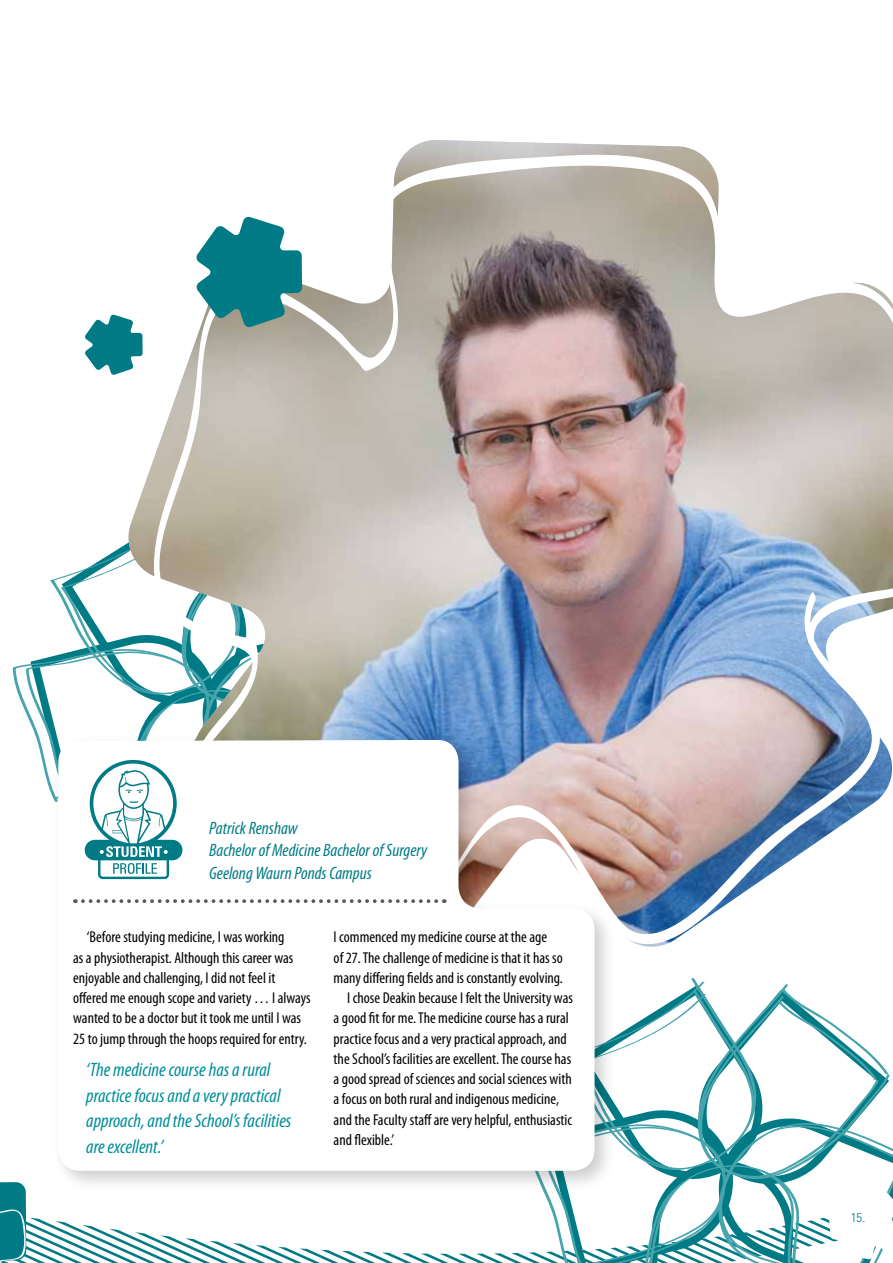
<style>
.page{position:relative;width:893px;height:1263px;background:#fff}
.page>*{position:absolute;margin:0;border:0;box-sizing:border-box;transform-origin:0 0}
.t1{font:italic condensed 19.5px/25.5px "Myriad Pro";color:#008e98}
.t2{font:italic condensed 18px/22.5px "Myriad Pro";color:#007b85}
.t3{font:condensed 15.75px/20.2px "Myriad Pro";color:#000}
.t4{font:12.75px "Zurich Light Condensed BT";color:#007b85}
</style>
<div class="page">
<svg style="left:27px;top:1217px;width:502px;height:46px"></svg>
<svg style="left:85px;top:314px;width:38px;height:61px"></svg>
<svg style="left:0;top:1182px;width:27px;height:81px;background:#1f8b93"></svg>
<svg style="left:529px;top:978px;width:364px;height:285px"></svg>
<img style="left:123px;top:140px;width:573px;height:362px">
<img style="left:149px;top:151px;width:744px;height:796px">
<div style="left:52px;top:733px;width:564px;height:460px;background:#000;opacity:.2"></div>
<svg style="left:58px;top:740px;width:536px;height:431px"></svg>
<svg style="left:75px;top:899px;width:361px;height:4px"></svg>
<svg style="left:13px;top:502px;width:391px;height:377px"></svg>
<svg style="left:196px;top:216px;width:106px;height:112px"></svg>
<p class="t2" style="left:209px;top:816px;width:220px">Patrick Renshaw<br>Bachelor of Medicine Bachelor of Surgery<br>Geelong Waurn Ponds Campus</p>
<p class="t3" style="left:73px;top:927px;width:239px;text-indent:13px">‘Before studying medicine, I was working<br>as a physiotherapist. Although this career was enjoyable and challenging, I did not feel it offered me enough scope and variety … I always wanted to be a doctor but it took me until I was 25 to jump through the hoops required for entry.</p>
<p class="t3" style="left:334px;top:927px;width:215px">I commenced my medicine course at the age</p>
<p class="t3" style="left:334px;top:947px;width:231px">of 27. The challenge of medicine is that it has so</p>
<p class="t3" style="left:334px;top:967px;width:231px">many differing fields and is constantly evolving.</p>
<p class="t3" style="left:347px;top:987px;width:227px">I chose Deakin because I felt the University was</p>
<p class="t3" style="left:334px;top:1008px;width:237px">a good fit for me. The medicine course has a rural</p>
<p class="t3" style="left:334px;top:1028px;width:235px">practice focus and a very practical approach, and</p>
<p class="t3" style="left:334px;top:1048px;width:239px">the School’s facilities are excellent. The course has</p>
<p class="t3" style="left:334px;top:1068px;width:240px">a good spread of sciences and social sciences with</p>
<p class="t3" style="left:334px;top:1089px;width:227px">a focus on both rural and indigenous medicine,</p>
<p class="t3" style="left:334px;top:1109px;width:240px">and the Faculty staff are very helpful, enthusiastic</p>
<p class="t3" style="left:334px;top:1129px;width:62px">and flexible.’</p>
<p class="t1" style="left:86px;top:1056px;width:207px">‘The medicine course has a rural practice focus and a very practical approach, and the School’s facilities are excellent.’</p>
<p class="t4" style="left:851px;top:1209px;width:16px">15.</p>
</div>
